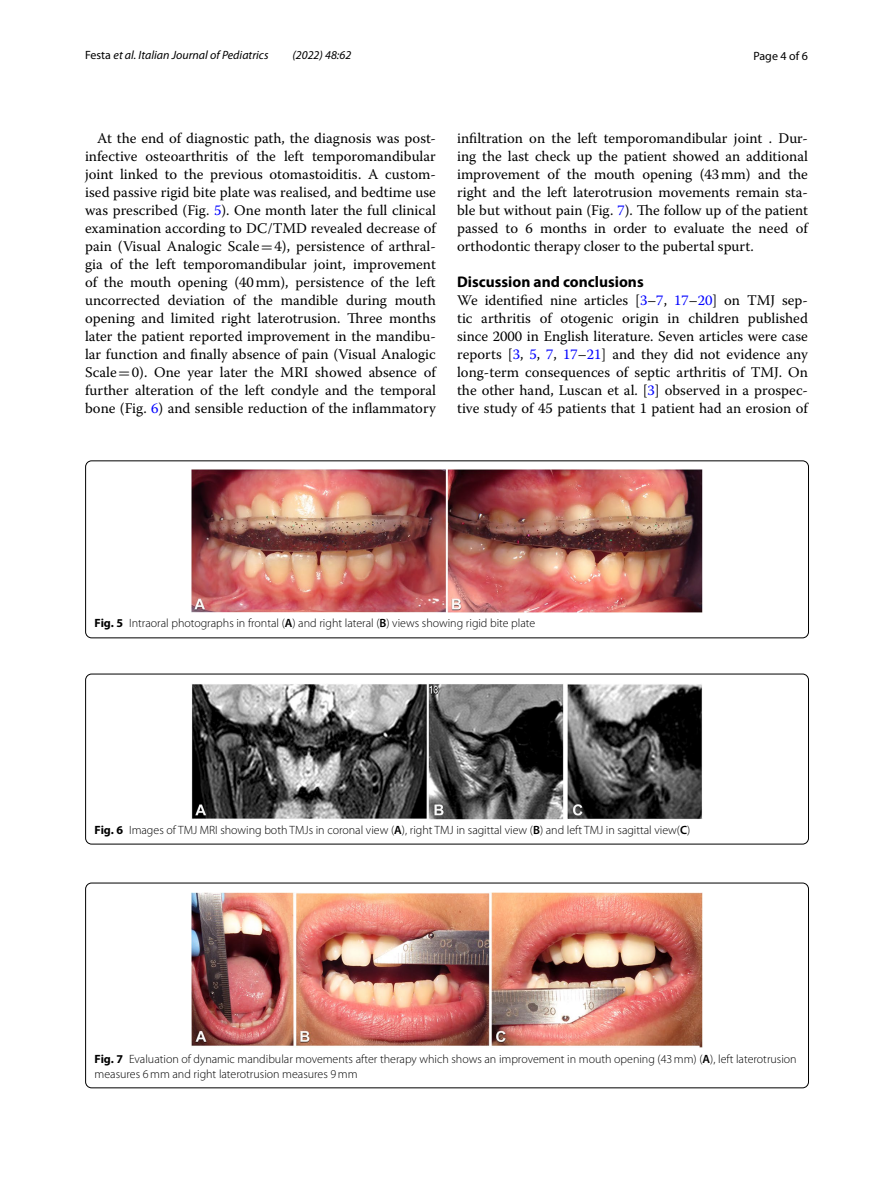
<style>
.page{position:relative;width:893px;height:1187px;background:#fff}
.page>*{position:absolute;margin:0;border:0;box-sizing:border-box;transform-origin:0 0}
.t1{font:700 15.45px "Myriad Pro";color:#000}
.t2{font:14.7px/18px "Warnock Pro";color:#000;text-align:justify}
.t3{font:300 12px/15px "Myriad Pro";color:#000}
.t4{font:italic 12px "Myriad Pro";color:#000}
.t5{font:12px "Myriad Pro";color:#000}
.s1{font-style:normal}
.s2{color:#00f}
.s3{font-family:"MTSY"}
.s4{font-weight:700}
.s5{font-weight:600}
</style>
<div class="page">
<img style="left:192px;top:470px;width:510px;height:142px">
<div style="left:85px;top:460px;width:724px;height:178px;border:1px solid #000;border-radius:6px"></div>
<img style="left:192px;top:684px;width:510px;height:135px">
<div style="left:85px;top:673px;width:724px;height:171px;border:1px solid #000;border-radius:6px"></div>
<img style="left:192px;top:892px;width:510px;height:155px">
<div style="left:85px;top:882px;width:724px;height:205px;border:1px solid #000;border-radius:6px"></div>
<p class="t4" style="left:85px;top:48px;width:185px"><span class="s1">Festa</span> et al. Italian Journal of Pediatrics</p>
<p class="t4" style="left:293px;top:48px;width:60px">(2022) 48:62</p>
<p class="t5" style="left:753px;top:48px;width:56px">Page 4 of 6</p>
<p class="t2" style="left:85px;top:128px;width:352px;text-indent:12px">At the end of diagnostic path, the diagnosis was post&shy;infective osteoarthritis of the left temporomandibular joint linked to the previous otomastoiditis. A custom&shy;ised passive rigid bite plate was realised, and bedtime use was prescribed (Fig. <span class="s2">5</span>). One month later the full clinical examination according to DC/TMD revealed decrease of pain (Visual Analogic Scale<span class="s3">=</span>4), persistence of arthral&shy;gia of the left temporomandibular joint, improvement of the mouth opening (40mm), persistence of the left uncorrected deviation of the mandible during mouth opening and limited right laterotrusion. Three months later the patient reported improvement in the mandibu&shy;lar function and finally absence of pain (Visual Analogic Scale<span class="s3">=</span>0). One year later the MRI showed absence of further alteration of the left condyle and the temporal bone (Fig. <span class="s2">6</span>) and sensible reduction of the inflammatory</p>
<p class="t2" style="left:457px;top:128px;width:352px">infiltration on the left temporomandibular joint . Dur&shy;ing the last check up the patient showed an additional improvement of the mouth opening (43mm) and the right and the left laterotrusion movements remain sta&shy;ble but without pain (Fig. <span class="s2">7</span>). The follow up of the patient passed to 6 months in order to evaluate the need of orthodontic therapy closer to the pubertal spurt.</p>
<p class="t1" style="left:457px;top:271px;width:188px">Discussion and conclusions</p>
<p class="t2" style="left:457px;top:290px;width:352px">We identified nine articles [<span class="s2">3</span>–<span class="s2">7</span>, <span class="s2">17</span>–<span class="s2">20</span>] on TMJ sep&shy;tic arthritis of otogenic origin in children published since 2000 in English literature. Seven articles were case reports [<span class="s2">3</span>, <span class="s2">5</span>, <span class="s2">7</span>, <span class="s2">17</span>–<span class="s2">21</span>] and they did not evidence any long-term consequences of septic arthritis of TMJ. On the other hand, Luscan et al. [<span class="s2">3</span>] observed in a prospec&shy;tive study of 45 patients that 1 patient had an erosion of</p>
<p class="t3" style="left:95px;top:616px;width:442px"><span class="s4">Fig. 5</span> Intraoral photographs in frontal (<span class="s5">A</span>) and right lateral (<span class="s5">B</span>) views showing rigid bite plate</p>
<p class="t3" style="left:95px;top:822px;width:597px"><span class="s4">Fig. 6</span> Images of TMJ MRI showing both TMJs in coronal view (<span class="s5">A</span>), right TMJ in sagittal view (<span class="s5">B</span>) and left TMJ in sagittal view(<span class="s5">C</span>)</p>
<p class="t3" style="left:95px;top:1051px;width:704px"><span class="s4">Fig. 7</span> Evaluation of dynamic mandibular movements after therapy which shows an improvement in mouth opening (43mm) (<span class="s5">A</span>), left laterotrusion measures 6mm and right laterotrusion measures 9mm</p>
</div>
